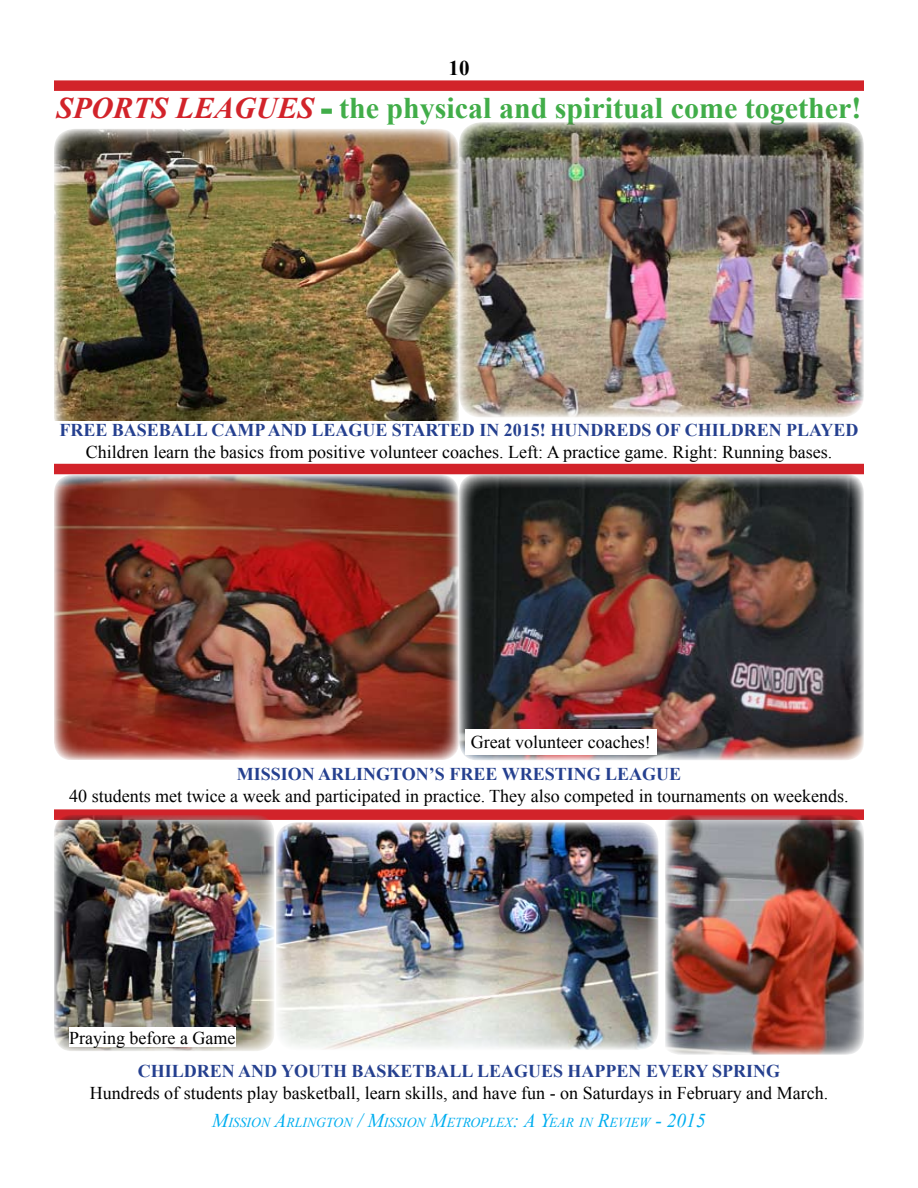
<style>
.page{position:relative;width:918px;height:1188px;background:#fff}
.page>*{position:absolute;margin:0;border:0;box-sizing:border-box;transform-origin:0 0}
.t1{font:700 30px "Times New Roman";color:#41ad49}
.t2{font:700 21px "Times New Roman";color:#000}
.t3{font:18px "Times New Roman";color:#000}
.t4{font:700 18px "Times New Roman";color:#25408f}
.t5{font:italic 13.65px "Times New Roman";color:#00aeef}
.s1{font-style:italic;color:#d2232a}
.s2{font-weight:400}
.s3{font-size:19.5px}
</style>
<div class="page">
<div style="left:321px;top:109px;width:11px;height:5px;border:3px solid #41ad49"></div>
<img style="left:54px;top:129px;width:405px;height:292px">
<img style="left:459px;top:122px;width:405px;height:295px">
<div style="left:54px;top:809px;width:810px;height:11px;background:#d2232a"></div>
<div style="left:54px;top:80px;width:810px;height:11px;background:#d2232a"></div>
<img style="left:54px;top:474px;width:810px;height:286px">
<div style="left:54px;top:464px;width:810px;height:10px;background:#d2232a"></div>
<div style="left:465px;top:729px;width:192px;height:26px;background:#fff"></div>
<img style="left:276px;top:822px;width:382px;height:228px">
<img style="left:665px;top:815px;width:199px;height:240px">
<img style="left:54px;top:815px;width:220px;height:236px">
<div style="left:69px;top:1028px;width:167px;height:19px;background:#fff"></div>
<p class="t2" style="left:448px;top:53px;width:22px">10</p>
<h1 class="t1" style="left:56px;top:87px;width:807px"><span class="s1">SPORTS LEAGUES</span> <span class="s2">-</span> THE PHYSICAL AND SPIRITUAL COME TOGETHER!</h1>
<p class="t4" style="left:59px;top:418px;width:303px">FREE BASEBALL CAMP AND LEAGUE</p>
<p class="t4" style="left:392px;top:418px;width:59px">STARTED</p>
<p class="t4" style="left:479px;top:418px;width:381px">IN 2015! HUNDREDS OF CHILDREN PLAYED</p>
<p class="t3" style="left:86px;top:440px;width:748px">Children learn the basics from positive volunteer coaches. Left: A practice game. Right: Running bases.</p>
<p class="t3" style="left:471px;top:730px;width:181px">Great volunteer coaches!</p>
<p class="t4" style="left:237px;top:762px;width:446px">MISSION ARLINGTON’S FREE WRESTING LEAGUE</p>
<p class="t3" style="left:69px;top:784px;width:781px">40 students met twice a week and participated in practice. They also competed in tournaments on weekends.</p>
<p class="t3" style="left:69px;top:1026px;width:168px">Praying before a Game</p>
<p class="t4" style="left:138px;top:1059px;width:644px">CHILDREN AND YOUTH BASKETBALL LEAGUES HAPPEN EVERY SPRING</p>
<p class="t3" style="left:90px;top:1081px;width:740px">Hundreds of students play basketball, learn skills, and have fun - on Saturdays in February and March.</p>
<p class="t5" style="left:212px;top:1113px;width:495px"><span class="s3">M</span>ISSION <span class="s3">A</span>RLINGTON <span class="s3">/ M</span>ISSION <span class="s3">M</span>ETROPLEX<span class="s3">: A Y</span>EAR IN <span class="s3">R</span>EVIEW <span class="s3">- 2015</span></p>
</div>
